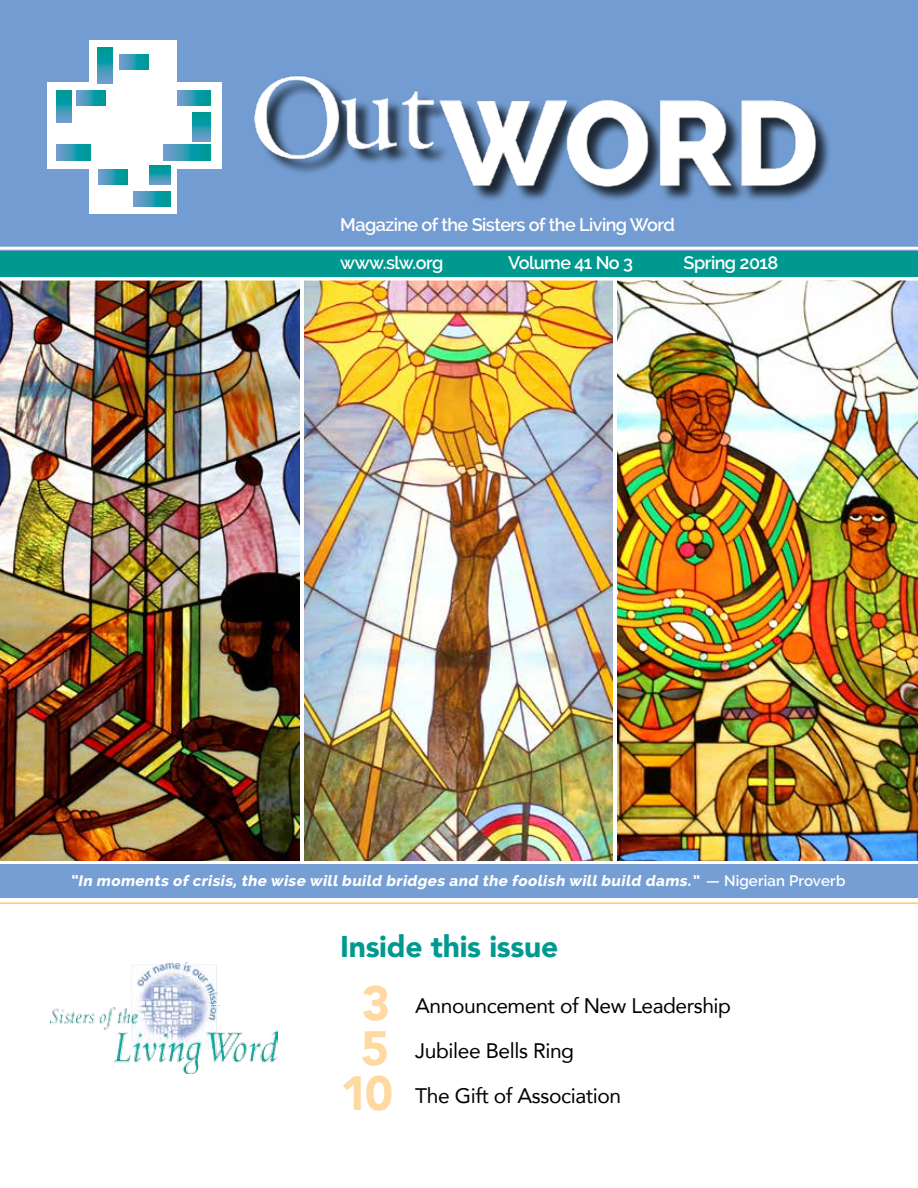
<style>
.page{position:relative;width:918px;height:1188px;background:#fff}
.page>*{position:absolute;margin:0;border:0;box-sizing:border-box;transform-origin:0 0}
.t1{font:900 48px "Avenir";color:#ffd9a1}
.t2{font:900 30px "Avenir";letter-spacing:-.01em;color:#009990}
.t3{font:21px "Avenir";letter-spacing:-.02em;color:#000}
.t4{font:600 18px "Raleway";letter-spacing:-.03em;color:#fff}
.t5{font:italic 800 15px "Raleway";color:#fff}
.s1{font-weight:600;font-style:normal}
</style>
<div class="page">
<img style="left:0;top:280px;width:300px;height:581px">
<img style="left:618px;top:280px;width:300px;height:581px">
<img style="left:304px;top:280px;width:308px;height:581px">
<div style="left:0;top:0;width:918px;height:251px;background:#739dd2"></div>
<div style="left:256px;top:77px;width:576px;height:126px;background:#000;opacity:.75"></div>
<img style="left:249px;top:67px;width:575px;height:127px">
<div style="left:0;top:251px;width:918px;height:29px;background:#009990"></div>
<div style="left:0;top:864px;width:918px;height:34px;background:#759ed4"></div>
<img style="left:51px;top:962px;width:227px;height:111px">
<hr style="left:0;top:902px;width:918px;height:2px;background:#fec879">
<div style="left:89px;top:41px;width:88px;height:173px;background:#fff"></div>
<div style="left:47px;top:82px;width:174px;height:87px;background:#fff"></div>
<svg style="left:97px;top:47px;width:16px;height:36px"></svg>
<svg style="left:193px;top:113px;width:17px;height:28px"></svg>
<svg style="left:149px;top:165px;width:22px;height:20px"></svg>
<svg style="left:56px;top:90px;width:16px;height:33px"></svg>
<svg style="left:120px;top:54px;width:28px;height:16px"></svg>
<svg style="left:134px;top:191px;width:37px;height:16px"></svg>
<svg style="left:76px;top:90px;width:29px;height:16px"></svg>
<svg style="left:98px;top:169px;width:29px;height:16px"></svg>
<svg style="left:56px;top:145px;width:35px;height:15px"></svg>
<svg style="left:163px;top:145px;width:47px;height:15px"></svg>
<svg style="left:177px;top:90px;width:33px;height:16px"></svg>
<hr style="left:0;top:277px;width:918px;height:3px;background:#fff">
<hr style="left:0;top:247px;width:918px;height:3px;background:#fff">
<p class="t4" style="left:340px;top:214px;width:336px">Magazine of the Sisters of the Living Word</p>
<p class="t4" style="left:340px;top:253px;width:105px">www.slw.org</p>
<p class="t4" style="left:508px;top:253px;width:126px">Volume 41 No 3</p>
<p class="t4" style="left:684px;top:253px;width:96px">Spring 2018</p>
<p class="t5" style="left:70px;top:872px;width:777px">“In moments of crisis, the wise will build bridges and the foolish will build dams.” <span class="s1">— N i g e r i a n P r ov e r b</span></p>
<h2 class="t2" style="left:340px;top:921px;width:220px">Inside this issue</h2>
<h1 class="t1" style="left:362px;top:962px;width:30px">3</h1>
<h3 class="t3" style="left:415px;top:989px;width:317px">Announcement of New Leadership</h3>
<h1 class="t1" style="left:361px;top:1007px;width:30px">5</h1>
<h3 class="t3" style="left:415px;top:1034px;width:160px">Jubilee Bells Ring</h3>
<h1 class="t1" style="left:340px;top:1052px;width:54px">10</h1>
<h3 class="t3" style="left:415px;top:1079px;width:207px">The Gift of Association</h3>
</div>
